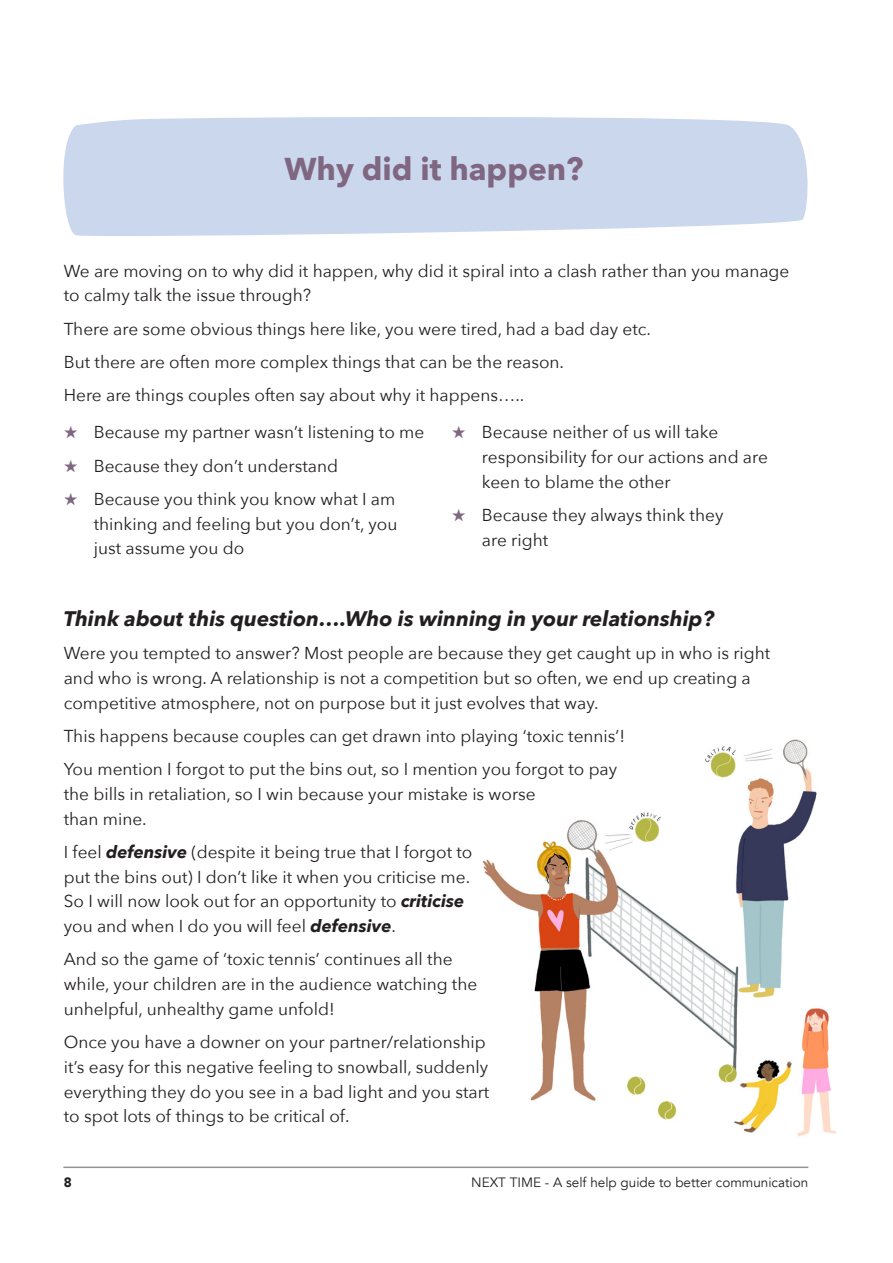
<style>
.page{position:relative;width:893px;height:1263px;background:#fff}
.page>*{position:absolute;margin:0;border:0;box-sizing:border-box;transform-origin:0 0}
.Header_-_lilac{font:700 31.5px "Avenir Next";color:#7f6681}
.Main_text{font:italic 700 21px "Avenir Next";color:#231f20}
.Main_text-2{font:17.25px/24.8px "Avenir Next";color:#231f20}
.t1{font:13.5px "Avenir";color:#231f20}
.t2{font:900 13.5px "Avenir";color:#231f20}
.s1{color:#7f6681}
.s2{font-weight:700;font-style:italic}
</style>
<div class="page">
<hr style="left:63px;top:1166px;width:745px;height:2px;background:#939598">
<img style="left:482px;top:739px;width:355px;height:398px">
<div style="left:63px;top:117px;width:745px;height:119px;background:#cbd7ed"></div>
<p class="Header_-_lilac" style="left:284px;top:142px;width:301px">Why did it happen?</p>
<p class="Main_text-2" style="left:64px;top:258px;width:727px">We are moving on to why did it happen, why did it spiral into a clash rather than you manage to calmy talk the issue through?</p>
<p class="Main_text-2" style="left:64px;top:316px;width:589px">There are some obvious things here like, you were tired, had a bad day etc.</p>
<p class="Main_text-2" style="left:64px;top:349px;width:502px">But there are often more complex things that can be the reason.</p>
<p class="Main_text-2" style="left:64px;top:382px;width:462px">Here are things couples often say about why it happens…..</p>
<p class="Main_text-2" style="left:64px;top:419px;width:362px"><span class="s1">★</span> Because my partner wasn’t listening to me</p>
<p class="Main_text-2" style="left:64px;top:452px;width:276px"><span class="s1">★</span> Because they don’t understand</p>
<p class="Main_text-2" style="left:94px;top:486px;width:305px;text-align:justify;text-indent:-30px"><span class="s1">★</span> Because you think you know what I am thinking and feeling but you don’t, you just assume you do</p>
<p class="Main_text-2" style="left:482px;top:419px;width:287px;text-indent:-30px"><span class="s1">★</span> Because neither of us will take responsibility for our actions and are keen to blame the other</p>
<p class="Main_text-2" style="left:482px;top:502px;width:243px;text-indent:-30px"><span class="s1">★</span> Because they always think they are right</p>
<p class="Main_text" style="left:64px;top:600px;width:652px">Think about this question….Who is winning in your relationship?</p>
<p class="Main_text-2" style="left:64px;top:640px;width:708px">Were you tempted to answer? Most people are because they get caught up in who is right and who is wrong. A relationship is not a competition but so often, we end up creating a competitive atmosphere, not on purpose but it just evolves that way.</p>
<p class="Main_text-2" style="left:64px;top:723px;width:563px">This happens because couples can get drawn into playing ‘toxic tennis’!</p>
<p class="Main_text-2" style="left:64px;top:756px;width:555px">You mention I forgot to put the bins out, so I mention you forgot to pay the bills in retaliation, so I win because your mistake is worse<br>than mine.</p>
<p class="Main_text-2" style="left:64px;top:839px;width:410px">I feel <span class="s2">defensive</span> (despite it being true that I forgot to put the bins out) I don’t like it when you criticise me.<br>So I will now look out for an opportunity to <span class="s2">criticise </span>you and when I do you will feel <span class="s2">defensive</span>.</p>
<p class="Main_text-2" style="left:64px;top:946px;width:415px">And so the game of ‘toxic tennis’ continues all the while, your children are in the audience watching the unhelpful, unhealthy game unfold!</p>
<p class="Main_text-2" style="left:64px;top:1029px;width:427px">Once you have a downer on your partner/relationship it’s easy for this negative feeling to snowball, suddenly everything they do you see in a bad light and you start to spot lots of things to be critical of.</p>
<p class="t2" style="left:64px;top:1171px;width:9px">8</p>
<p class="t1" style="left:471px;top:1174px;width:339px">NEXT TIME - A self help guide to better communication</p>
</div>
